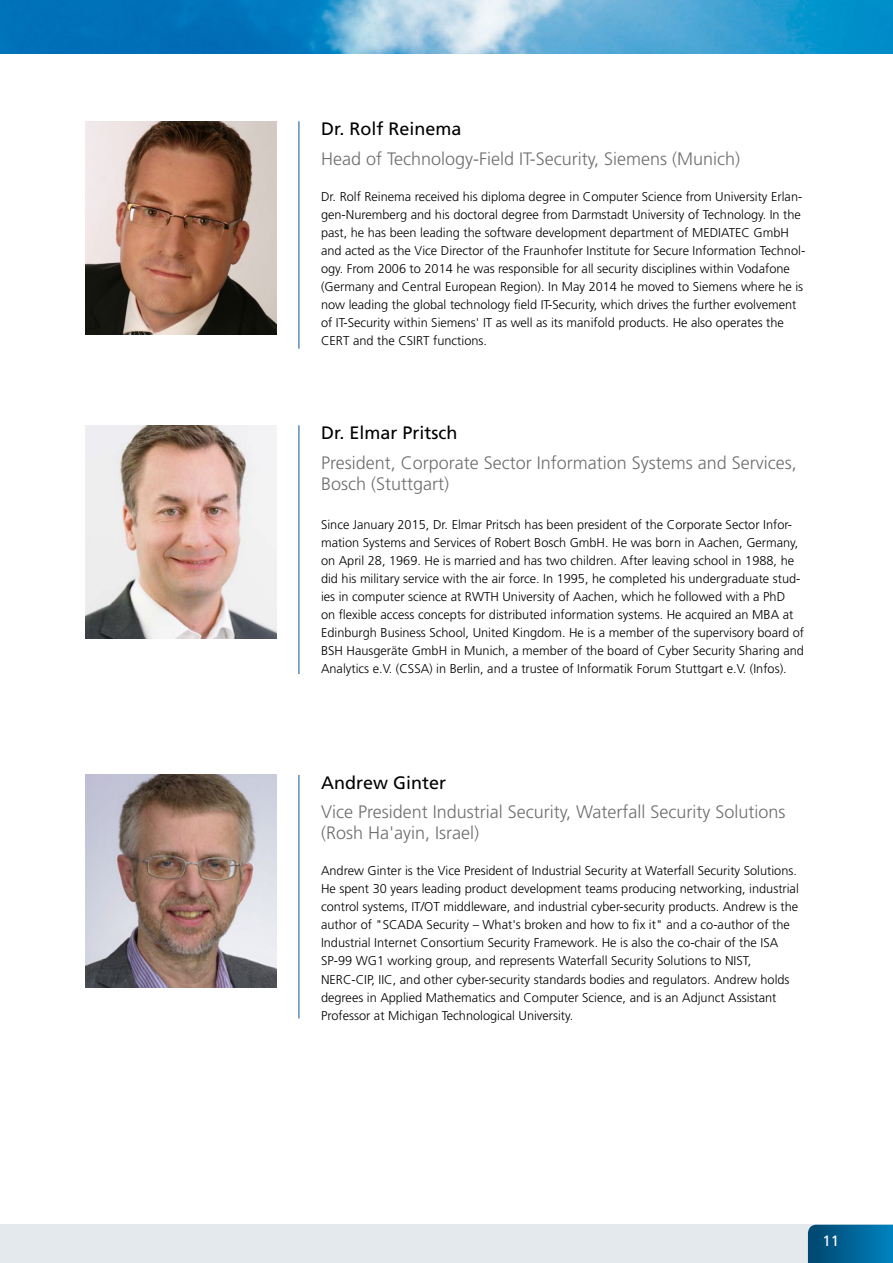
<style>
.page{position:relative;width:893px;height:1263px;background:#fff}
.page>*{position:absolute;margin:0;border:0;box-sizing:border-box;transform-origin:0 0}
.t1{font:300 18px/21px "Frutiger";color:#706f6f}
.t2{font:18px "Frutiger";color:#000}
.t3{font:15px "Frutiger";color:#fff}
.t4{font:300 12.75px/18px "Frutiger";color:#000}
</style>
<div class="page">
<div style="left:0;top:1225px;width:893px;height:38px;background:#e3e9ec"></div>
<svg style="left:808px;top:1225px;width:85px;height:38px;background:#006497"></svg>
<img style="left:0;top:0;width:893px;height:53px">
<hr style="left:299px;top:121px;width:1px;height:228px;background:#0b539b">
<img style="left:85px;top:121px;width:192px;height:213px">
<hr style="left:299px;top:425px;width:1px;height:249px;background:#0b539b">
<img style="left:85px;top:425px;width:192px;height:213px">
<hr style="left:299px;top:775px;width:1px;height:243px;background:#0b539b">
<img style="left:85px;top:775px;width:192px;height:213px">
<h1 class="t2" style="left:321px;top:118px;width:142px">Dr. Rolf Reinema</h1>
<h1 class="t1" style="left:321px;top:148px;width:421px">Head of Technology-Field IT-Security, Siemens (Munich)</h1>
<p class="t4" style="left:321px;top:187px;width:486px">Dr. Rolf Reinema received his diploma degree in Computer Science from University Erlan&shy;gen-Nuremberg and his doctoral degree from Darmstadt University of Technology. In the past, he has been leading the software development department of MEDIATEC GmbH and acted as the Vice Director of the Fraunhofer Institute for Secure Information Technol&shy;ogy. From 2006 to 2014 he was responsible for all security disciplines within Vodafone (Germany and Central European Region). In May 2014 he moved to Siemens where he is now leading the global technology field IT-Security, which drives the further evolvement of IT-Security within Siemens' IT as well as its manifold products. He also operates the CERT and the CSIRT functions.</p>
<h1 class="t2" style="left:321px;top:422px;width:138px">Dr. Elmar Pritsch</h1>
<h1 class="t1" style="left:321px;top:452px;width:477px">President, Corporate Sector Information Systems and Services,<br>Bosch (Stuttgart)</h1>
<p class="t4" style="left:321px;top:515px;width:484px">Since January 2015, Dr. Elmar Pritsch has been president of the Corporate Sector Infor&shy;mation Systems and Services of Robert Bosch GmbH. He was born in Aachen, Germany, on April 28, 1969. He is married and has two children. After leaving school in 1988, he did his military service with the air force. In 1995, he completed his undergraduate stud&shy;ies in computer science at RWTH University of Aachen, which he followed with a PhD<br>on flexible access concepts for distributed information systems. He acquired an MBA at Edinburgh Business School, United Kingdom. He is a member of the supervisory board of BSH Hausgeräte GmbH in Munich, a member of the board of Cyber Security Sharing and Analytics e.V. (CSSA) in Berlin, and a trustee of Informatik Forum Stuttgart e.V. (Infos).</p>
<h1 class="t2" style="left:321px;top:772px;width:127px">Andrew Ginter</h1>
<h1 class="t1" style="left:321px;top:802px;width:466px">Vice President Industrial Security, Waterfall Security Solutions (Rosh Ha'ayin, Israel)</h1>
<p class="t4" style="left:321px;top:862px;width:479px">Andrew Ginter is the Vice President of Industrial Security at Waterfall Security Solutions.<br>He spent 30 years leading product development teams producing networking, industrial control systems, IT/OT middleware, and industrial cyber-security products. Andrew is the author of "SCADA Security – What's broken and how to fix it" and a co-author of the Industrial Internet Consortium Security Framework. He is also the co-chair of the ISA SP-99 WG1 working group, and represents Waterfall Security Solutions to NIST, NERC-CIP, IIC, and other cyber-security standards bodies and regulators. Andrew holds degrees in Applied Mathematics and Computer Science, and is an Adjunct Assistant Professor at Michigan Technological University.</p>
<p class="t3" style="left:822px;top:1232px;width:18px">11</p>
</div>
